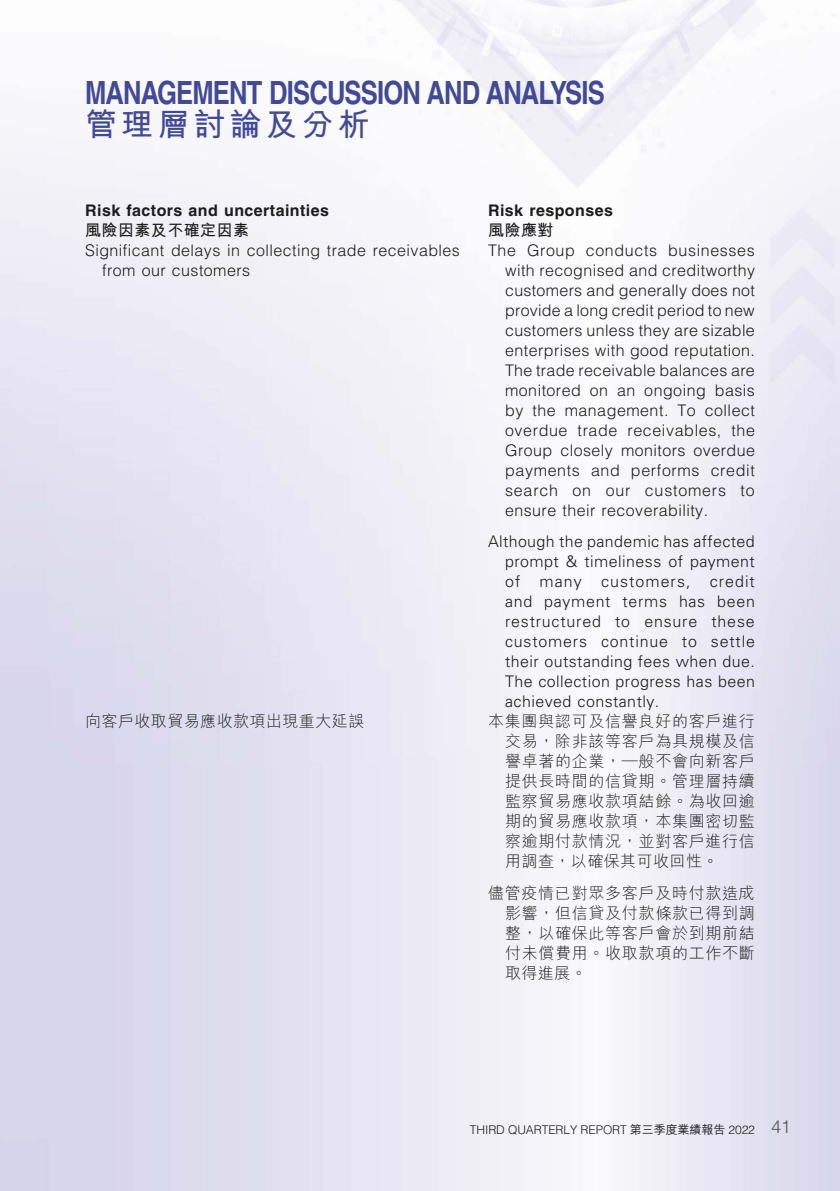
<style>
.page{position:relative;width:840px;height:1191px;background:#fff}
.page>*{position:absolute;margin:0;border:0;box-sizing:border-box;transform-origin:0 0}
.t1{font:700 32px "Helvetica LT Std";letter-spacing:-.035em;color:#424a98;scale:.8 1}
.t2{font:700 32px "M Hei HK";letter-spacing:.125em;color:#424a98}
.t3{font:300 16px/20px "Helvetica LT Std";letter-spacing:.025em;color:#1c1c1b}
.t4{font:300 16px/20px "Univers LT Std";letter-spacing:.025em;color:#1c1c1b;text-align:justify}
.t5{font:300 16px/20px "M Hei HK";letter-spacing:.04em;color:#1c1c1b;text-align:justify}
.t6{font:700 16px "Helvetica LT Std";letter-spacing:.025em;color:#1c1c1b}
.t7{font:700 16px "M Hei HK";letter-spacing:.025em;color:#1c1c1b}
.t8{font:300 12px "Helvetica LT Std";letter-spacing:-.01em;color:#1c1c1b}
.s1{font-family:"M Hei HK";font-weight:500}
.s2{font-size:18px;color:#575756}
</style>
<div class="page">
<h1 class="t1" style="left:85px;top:73px;width:650px">MANAGEMENT DISCUSSION AND ANALYSIS</h1>
<h1 class="t2" style="left:85px;top:101px;width:286px">管理層討論及分析</h1>
<p class="t6" style="left:85px;top:200px;width:245px">Risk factors and uncertainties</p>
<p class="t6" style="left:488px;top:200px;width:126px">Risk responses</p>
<p class="t7" style="left:85px;top:218px;width:165px">風險因素及不確定因素</p>
<p class="t7" style="left:488px;top:218px;width:67px">風險應對</p>
<p class="t3" style="left:102px;top:240px;width:359px;text-indent:-17px">Significant delays in collecting trade receivables from our customers</p>
<p class="t3" style="left:505px;top:240px;width:251px;text-align:justify;text-indent:-17px">The Group conducts businesses with recognised and creditworthy customers and generally does not provide a long credit period to new customers unless they are sizable enterprises with good reputation.<br>The trade receivable balances are monitored on an ongoing basis by the management. To collect overdue trade receivables, the Group closely monitors overdue payments and performs credit search on our customers to ensure their recoverability.</p>
<p class="t4" style="left:505px;top:531px;width:251px;text-indent:-17px">Although the pandemic has affected prompt &amp; timeliness of payment of many customers, credit and payment terms has been restructured to ensure these customers continue to settle their outstanding fees when due.<br>The collection progress has been achieved constantly.</p>
<p class="t5" style="left:85px;top:710px;width:280px">向客戶收取貿易應收款項出現重大延誤</p>
<p class="t5" style="left:505px;top:710px;width:251px;text-indent:-17px">本集團與認可及信譽良好的客戶進行交易，除非該等客戶為具規模及信譽卓著的企業，—般不會向新客戶提供長時間的信貸期。管理層持續監察貿易應收款項結餘。為收回逾期的貿易應收款項，本集團密切監察逾期付款情況，並對客戶進行信用調查，以確保其可收回性。</p>
<p class="t5" style="left:505px;top:882px;width:251px;text-indent:-17px">儘管疫情已對眾多客戶及時付款造成影響，但信貸及付款條款已得到調整，以確保此等客戶會於到期前結付未償費用。收取款項的工作不斷取得進展。</p>
<p class="t8" style="left:469px;top:1121px;width:322px">THIRD QUARTERLY REPORT <span class="s1">第三季度業績報告</span> 2022 <span class="s2">41</span></p>
</div>
